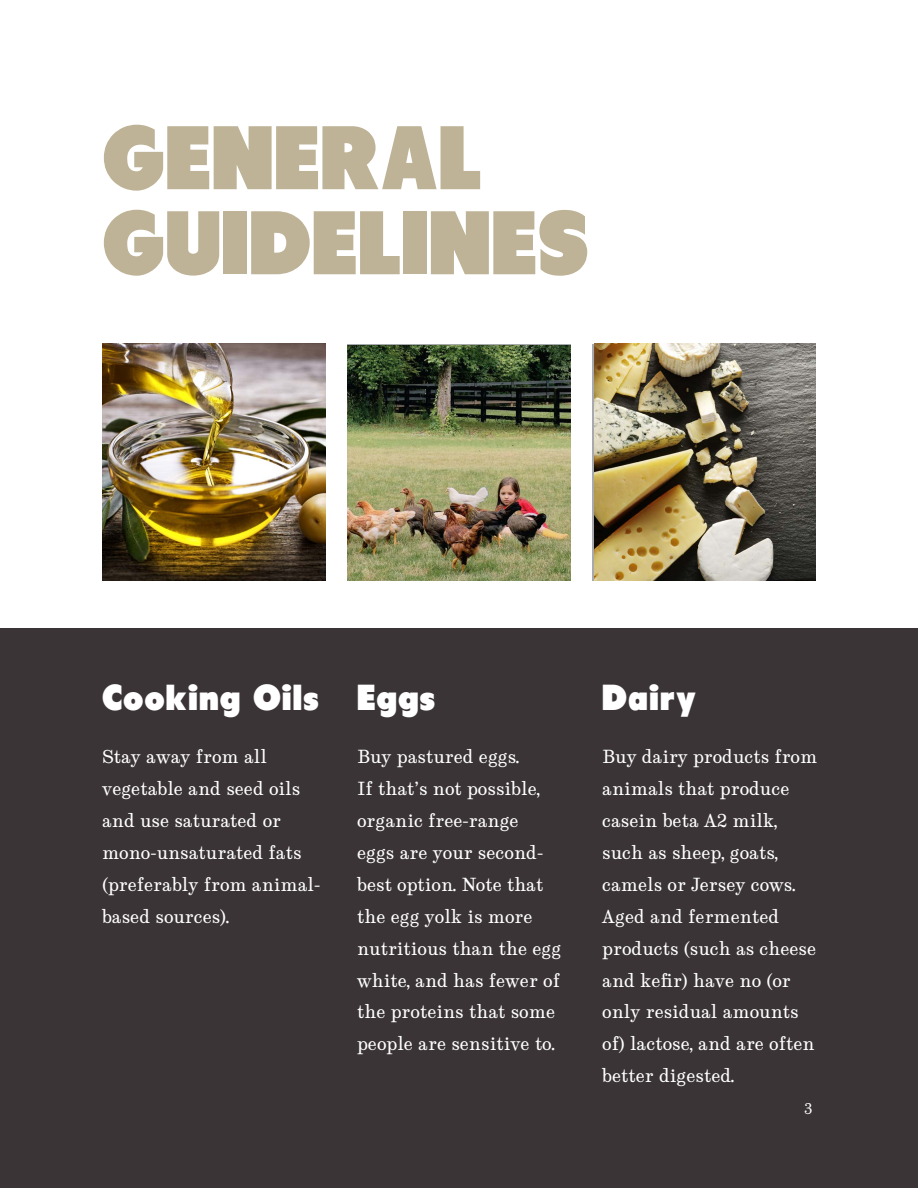
<style>
.page{position:relative;width:918px;height:1188px;background:#fff}
.page>*{position:absolute;margin:0;border:0;box-sizing:border-box;transform-origin:0 0}
.t1{font:90px/85.1px "Tondu Beta";color:#beb396}
.t2{font:36px "Tondu Beta";letter-spacing:.025em;color:#fff}
.t3{font:18px/32px "Munson";color:#fff}
.t4{font:15px "Munson";color:#fff}
</style>
<div class="page">
<img style="left:102px;top:344px;width:224px;height:237px">
<img style="left:348px;top:345px;width:223px;height:236px">
<img style="left:594px;top:344px;width:222px;height:237px">
<div style="left:0;top:628px;width:918px;height:560px;background:#3b3437"></div>
<h1 class="t1" style="left:102px;top:113px;width:489px">GENERAL<br>GUIDELINES</h1>
<h2 class="t2" style="left:102px;top:676px;width:219px">Cooking Oils</h2>
<p class="t3" style="left:102px;top:741px;width:220px">Stay away from all vegetable and seed oils and use saturated or mono-unsaturated fats (preferably from animal&shy;based sources).</p>
<h2 class="t2" style="left:357px;top:676px;width:80px">Eggs</h2>
<p class="t3" style="left:357px;top:741px;width:206px">Buy pastured eggs.<br>If that’s not possible, organic free-range<br>eggs are your second&shy;best option. Note that the egg yolk is more nutritious than the egg white, and has fewer of the proteins that some people are sensitive to.</p>
<h2 class="t2" style="left:602px;top:676px;width:95px">Dairy</h2>
<p class="t3" style="left:602px;top:741px;width:217px">Buy dairy products from animals that produce casein beta A2 milk, such as sheep, goats, camels or Jersey cows.<br>Aged and fermented products (such as cheese and kefir) have no (or only residual amounts of) lactose, and are often better digested.</p>
<p class="t4" style="left:804px;top:1099px;width:10px">3</p>
</div>
